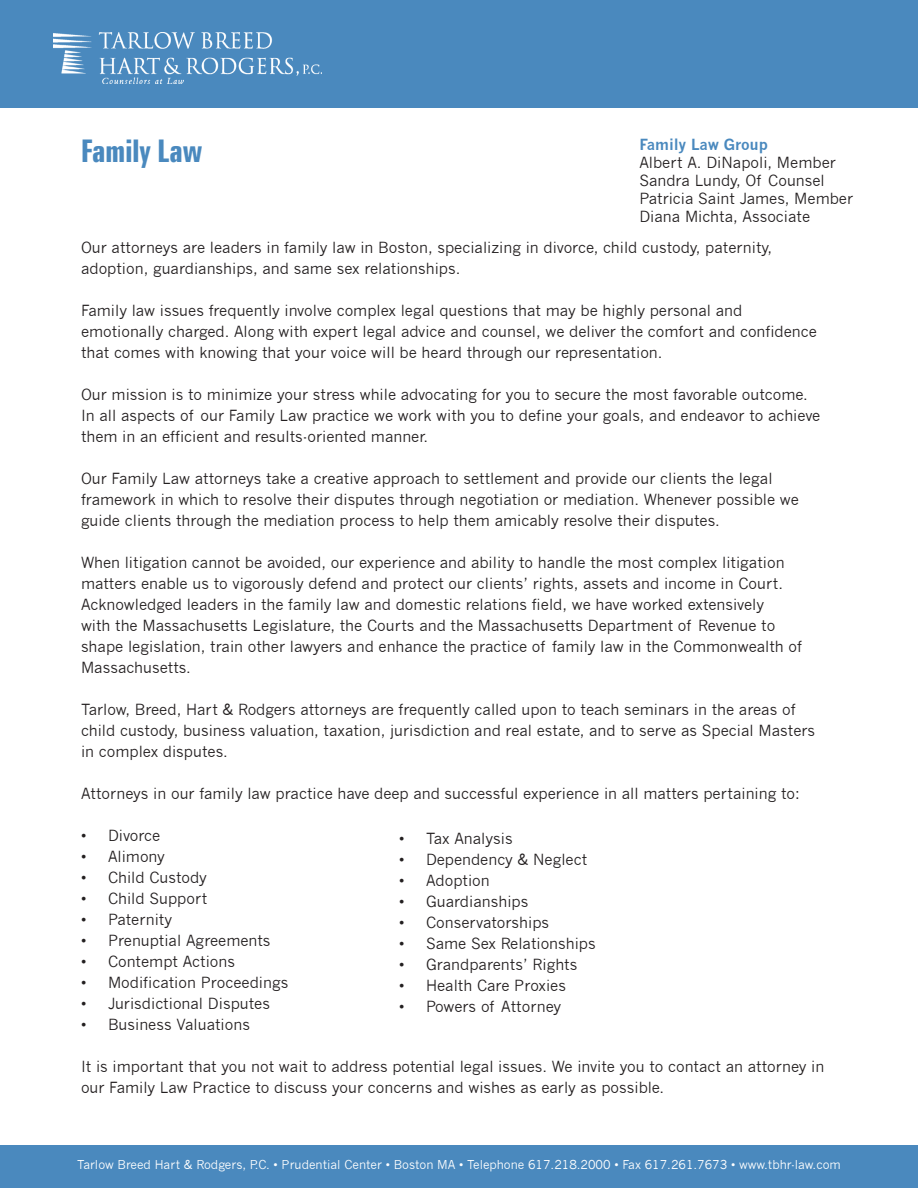
<style>
.page{position:relative;width:918px;height:1188px;background:#fff}
.page>*{position:absolute;margin:0;border:0;box-sizing:border-box;transform-origin:0 0}
.t1{font:700 extra-condensed 31.2px "Zurich BT";color:#4a89be}
.t2{font:15px/21px "News Gothic";color:#231f20}
.t3{font:700 15px "News Gothic";color:#4a89be}
.t4{font:12px "News Gothic";color:#fff}
</style>
<div class="page">
<div style="left:0;top:0;width:918px;height:108px;background:#4a89be"></div>
<div style="left:0;top:1146px;width:918px;height:42px;background:#4a89be"></div>
<img style="left:54px;top:32px;width:268px;height:51px">
<p class="t1" style="left:81px;top:133px;width:123px">Family Law</p>
<p class="t3" style="left:639px;top:135px;width:130px">Family Law Group</p>
<p class="t2" style="left:639px;top:152px;width:198px">Albert A. DiNapoli, Member</p>
<p class="t2" style="left:639px;top:170px;width:187px">Sandra Lundy, Of Counsel</p>
<p class="t2" style="left:639px;top:188px;width:215px">Patricia Saint James, Member</p>
<p class="t2" style="left:639px;top:206px;width:172px">Diana Michta, Associate</p>
<p class="t2" style="left:81px;top:237px;width:693px">Our attorneys are leaders in family law in Boston, specializing in divorce, child custody, paternity, adoption, guardianships, and same sex relationships.</p>
<p class="t2" style="left:81px;top:300px;width:737px">Family law issues frequently involve complex legal questions that may be highly personal and emotionally charged. Along with expert legal advice and counsel, we deliver the comfort and confidence that comes with knowing that your voice will be heard through our representation.</p>
<p class="t2" style="left:81px;top:384px;width:741px">Our mission is to minimize your stress while advocating for you to secure the most favorable outcome.<br>In all aspects of our Family Law practice we work with you to define your goals, and endeavor to achieve them in an efficient and results-oriented manner.</p>
<p class="t2" style="left:81px;top:468px;width:720px">Our Family Law attorneys take a creative approach to settlement and provide our clients the legal framework in which to resolve their disputes through negotiation or mediation. Whenever possible we guide clients through the mediation process to help them amicably resolve their disputes.</p>
<p class="t2" style="left:81px;top:552px;width:723px">When litigation cannot be avoided, our experience and ability to handle the most complex litigation matters enable us to vigorously defend and protect our clients’ rights, assets and income in Court.<br>Acknowledged leaders in the family law and domestic relations field, we have worked extensively<br>with the Massachusetts Legislature, the Courts and the Massachusetts Department of Revenue to shape legislation, train other lawyers and enhance the practice of family law in the Commonwealth of Massachusetts.</p>
<p class="t2" style="left:81px;top:699px;width:736px">Tarlow, Breed, Hart &amp; Rodgers attorneys are frequently called upon to teach seminars in the areas of child custody, business valuation, taxation, jurisdiction and real estate, and to serve as Special Masters in complex disputes.</p>
<p class="t2" style="left:81px;top:783px;width:720px">Attorneys in our family law practice have deep and successful experience in all matters pertaining to:</p>
<p class="t2" style="left:81px;top:825px;width:81px">• Divorce</p>
<p class="t2" style="left:81px;top:846px;width:85px">• Alimony</p>
<p class="t2" style="left:81px;top:867px;width:127px">• Child Custody</p>
<p class="t2" style="left:81px;top:888px;width:128px">• Child Support</p>
<p class="t2" style="left:81px;top:909px;width:93px">• Paternity</p>
<p class="t2" style="left:81px;top:930px;width:191px">• Prenuptial Agreements</p>
<p class="t2" style="left:81px;top:951px;width:156px">• Contempt Actions</p>
<p class="t2" style="left:81px;top:972px;width:209px">• Modification Proceedings</p>
<p class="t2" style="left:81px;top:993px;width:191px">• Jurisdictional Disputes</p>
<p class="t2" style="left:81px;top:1014px;width:170px">• Business Valuations</p>
<p class="t2" style="left:81px;top:1056px;width:745px">It is important that you not wait to address potential legal issues. We invite you to contact an attorney in our Family Law Practice to discuss your concerns and wishes as early as possible.</p>
<p class="t2" style="left:399px;top:828px;width:115px">• Tax Analysis</p>
<p class="t2" style="left:399px;top:849px;width:190px">• Dependency &amp; Neglect</p>
<p class="t2" style="left:399px;top:870px;width:92px">• Adoption</p>
<p class="t2" style="left:399px;top:891px;width:131px">• Guardianships</p>
<p class="t2" style="left:399px;top:912px;width:152px">• Conservatorships</p>
<p class="t2" style="left:399px;top:933px;width:198px">• Same Sex Relationships</p>
<p class="t2" style="left:399px;top:954px;width:180px">• Grandparents’ Rights</p>
<p class="t2" style="left:399px;top:975px;width:168px">• Health Care Proxies</p>
<p class="t2" style="left:399px;top:996px;width:164px">• Powers of Attorney</p>
<p class="t4" style="left:77px;top:1158px;width:765px">Tarlow Breed Hart &amp; Rodgers, P.C. • Prudential Center • Boston MA • Telephone 617.218.2000 • Fax 617.261.7673 • www.tbhr-law.com</p>
</div>
